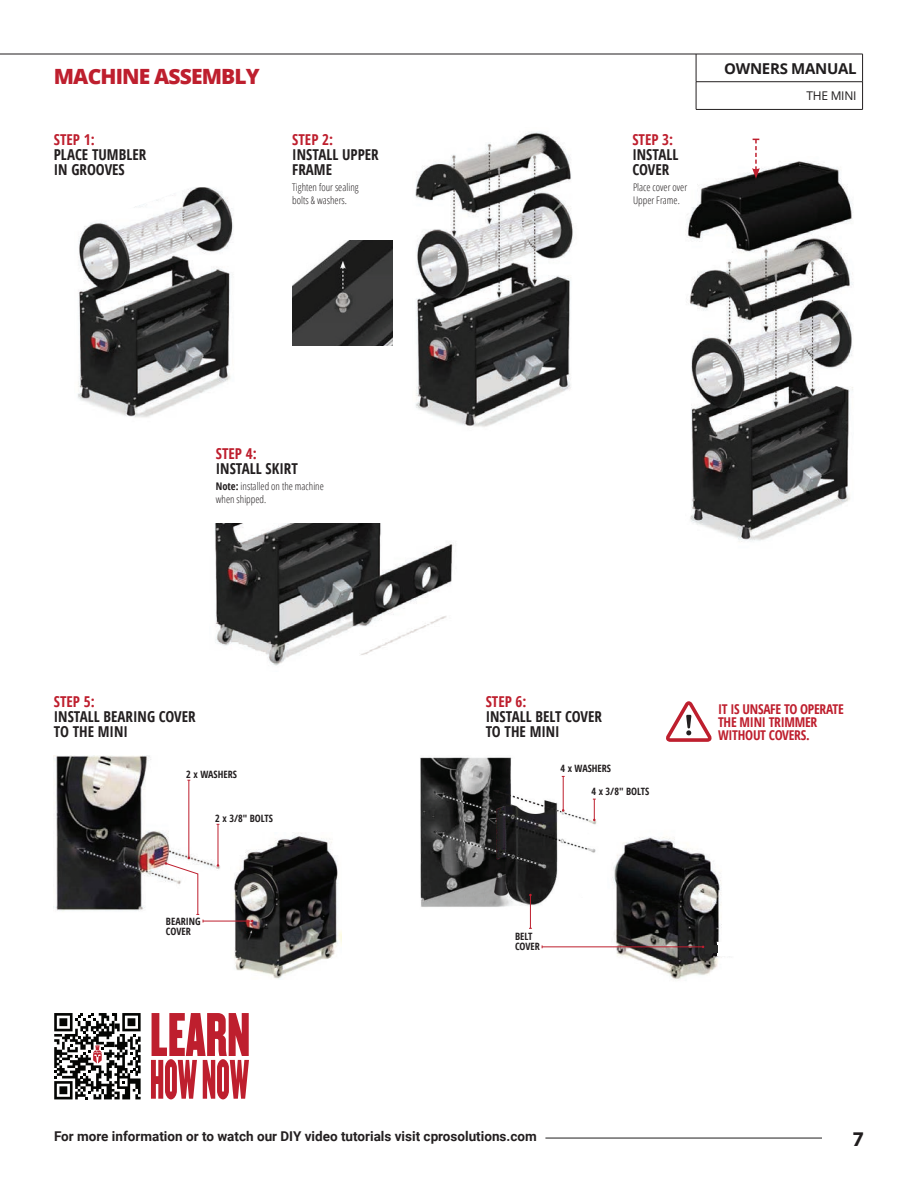
<style>
.page{position:relative;width:918px;height:1188px;background:#fff}
.page>*{position:absolute;margin:0;border:0;box-sizing:border-box;transform-origin:0 0}
.t1{font:800 21px "Open Sans";letter-spacing:-.04em;color:#be1f2e}
.t2{font:700 21px "Myriad Pro";color:#201d1e}
.t3{font:700 condensed 15px/15px "Open Sans";color:#231f20}
.t4{font:700 condensed 15px "Open Sans";color:#be1f2e}
.t5{font:700 15px "Open Sans";letter-spacing:-.02em;color:#201d1e}
.t6{font:700 13.5px "Roboto";color:#231f20}
.t7{font:700 condensed 13.5px/13.2px "Open Sans";letter-spacing:-.02em;color:#be1f2e}
.t8{font:12px "Open Sans";letter-spacing:-.02em;color:#201d1e}
.t9{font:300 condensed 10.5px/12.6px "Open Sans";color:#231f20}
.t10{font:700 condensed 10.05px/10.1px "Open Sans";color:#231f20}
.s1{font-weight:700}
</style>
<div class="page">
<img style="left:78px;top:187px;width:156px;height:231px">
<img style="left:415px;top:131px;width:158px;height:296px">
<img style="left:687px;top:161px;width:166px;height:381px">
<img style="left:54px;top:756px;width:166px;height:155px">
<img style="left:420px;top:757px;width:177px;height:155px">
<img style="left:292px;top:240px;width:101px;height:106px">
<img style="left:215px;top:524px;width:238px;height:142px">
<img style="left:230px;top:833px;width:111px;height:146px">
<img style="left:607px;top:836px;width:123px;height:144px">
<hr style="left:0;top:54px;width:696px;height:1px;background:#201d1e">
<hr style="left:696px;top:54px;width:167px;height:1px;background:#231f20">
<hr style="left:696px;top:81px;width:167px;height:1px;background:#231f20">
<svg style="left:696px;top:54px;width:1px;height:55px"></svg>
<svg style="left:862px;top:54px;width:1px;height:55px"></svg>
<hr style="left:696px;top:109px;width:167px;height:1px;background:#231f20">
<hr style="left:545px;top:1138px;width:277px;height:1px;background:#201d1e">
<svg style="left:151px;top:1013px;width:98px;height:86px"></svg>
<svg style="left:752px;top:139px;width:8px;height:40px"></svg>
<hr style="left:189px;top:780px;width:1px;height:78px;background:#be1f2e">
<hr style="left:218px;top:824px;width:1px;height:41px;background:#be1f2e">
<hr style="left:530px;top:895px;width:1px;height:33px;background:#be1f2e">
<hr style="left:563px;top:776px;width:1px;height:34px;background:#be1f2e">
<svg style="left:593px;top:799px;width:3px;height:22px"></svg>
<hr style="left:542px;top:947px;width:161px;height:1px;background:#be1f2e">
<svg style="left:666px;top:701px;width:46px;height:41px"></svg>
<hr style="left:203px;top:921px;width:49px;height:1px;background:#be1f2e">
<svg style="left:165px;top:857px;width:39px;height:65px"></svg>
<div style="left:718px;top:942px;width:17px;height:14px;background:#fff"></div>
<div style="left:706px;top:940px;width:6px;height:13px;background:#282928"></div>
<div style="left:709px;top:945px;width:9px;height:8px;background:#282928"></div>
<svg style="left:54px;top:1013px;width:87px;height:86px"></svg>
<h1 class="t1" style="left:54px;top:60px;width:208px">MACHINE ASSEMBLY</h1>
<p class="t4" style="left:54px;top:129px;width:42px">STEP 1:</p>
<p class="t3" style="left:54px;top:147px;width:94px">PLACE TUMBLER<br>IN GROOVES</p>
<p class="t4" style="left:292px;top:129px;width:42px">STEP 2:</p>
<p class="t3" style="left:292px;top:147px;width:88px">INSTALL UPPER<br>FRAME</p>
<p class="t4" style="left:632px;top:129px;width:42px">STEP 3:</p>
<p class="t3" style="left:632px;top:147px;width:48px">INSTALL<br>COVER</p>
<p class="t9" style="left:292px;top:181px;width:68px">Tighten four sealing bolts &amp; washers.</p>
<p class="t9" style="left:633px;top:181px;width:56px">Place cover over<br>Upper Frame.</p>
<p class="t5" style="left:724px;top:58px;width:134px">OWNERS MANUAL</p>
<p class="t8" style="left:806px;top:88px;width:52px">THE MINI</p>
<p class="t4" style="left:216px;top:443px;width:42px">STEP 4:</p>
<p class="t3" style="left:216px;top:460px;width:84px">INSTALL SKIRT</p>
<p class="t9" style="left:216px;top:480px;width:110px"><span class="s1">Note:</span> installed on the machine when shipped.</p>
<p class="t4" style="left:54px;top:691px;width:42px">STEP 5:</p>
<p class="t3" style="left:54px;top:708px;width:143px">INSTALL BEARING COVER<br>TO THE MINI</p>
<p class="t10" style="left:186px;top:769px;width:52px">2 x WASHERS</p>
<p class="t10" style="left:215px;top:813px;width:59px">2 x 3/8" BOLTS</p>
<p class="t10" style="left:166px;top:916px;width:36px">BEARING<br>COVER</p>
<p class="t4" style="left:486px;top:691px;width:42px">STEP 6:</p>
<p class="t3" style="left:486px;top:708px;width:118px">INSTALL BELT COVER<br>TO THE MINI</p>
<p class="t10" style="left:561px;top:764px;width:52px">4 x WASHERS</p>
<p class="t10" style="left:592px;top:787px;width:59px">4 x 3/8" BOLTS</p>
<p class="t10" style="left:515px;top:931px;width:26px">BELT<br>COVER</p>
<p class="t7" style="left:718px;top:702px;width:127px">IT IS UNSAFE TO OPERATE<br>THE MINI TRIMMER<br>WITHOUT COVERS.</p>
<p class="t6" style="left:54px;top:1127px;width:484px">For more information or to watch our DIY video tutorials visit cprosolutions.com</p>
<h1 class="t2" style="left:852px;top:1125px;width:13px">7</h1>
</div>
